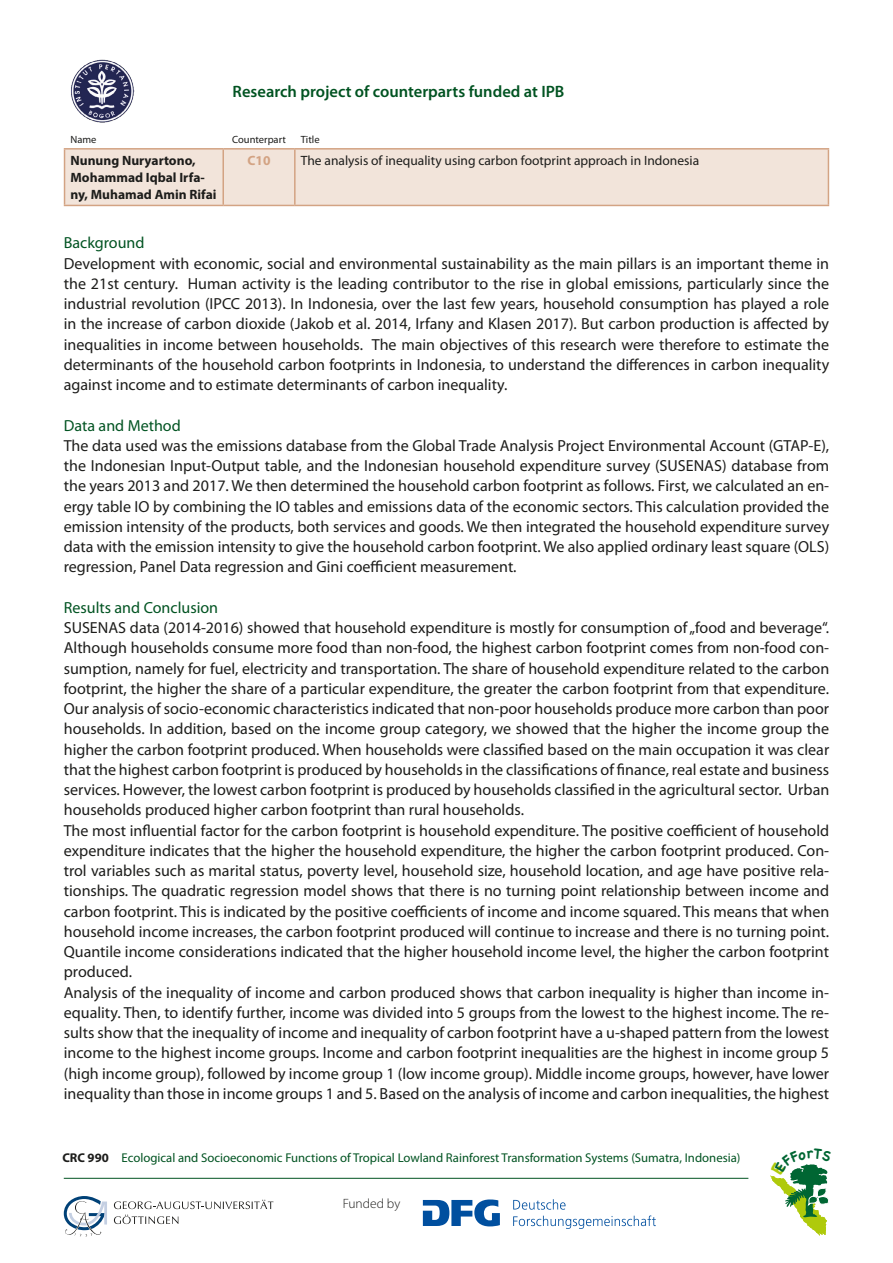
<style>
.page{position:relative;width:893px;height:1263px;background:#fff}
.page>*{position:absolute;margin:0;border:0;box-sizing:border-box;transform-origin:0 0}
.Lauftext{font:600 16.5px "Myriad Pro";color:#005321}
.Lauftext-2{font:16.05px/20.2px "Myriad Pro";color:#1d1d1b;text-align:justify}
.Lauftext-3{font:16.05px "Myriad Pro";color:#005321}
.Lauftext-4{font:13.5px "Myriad Pro";color:#1d1d1b}
.Lauftext-5{font:700 13.5px/17.2px "Myriad Pro";color:#1d1d1b}
.t1{font:300 13.5px "Myriad Pro";color:#1d1d1b}
.Lauftext-6{font:700 13.5px "Myriad Pro";color:#d3a383}
.t2{font:12.75px "Myriad Pro";color:#005321}
.Lauftext-7{font:10.5px "Myriad Pro";color:#1d1d1b}
.s1{font-weight:700;color:#1d1d1b}
</style>
<div class="page">
<svg style="left:423px;top:1199px;width:77px;height:27px"></svg>
<svg style="left:513px;top:1199px;width:143px;height:30px"></svg>
<svg style="left:64px;top:1196px;width:43px;height:40px"></svg>
<svg style="left:114px;top:1200px;width:159px;height:24px"></svg>
<hr style="left:64px;top:1178px;width:684px;height:1px;background:#005321">
<div style="left:65px;top:150px;width:763px;height:55px;background:#f2e4da"></div>
<hr style="left:64px;top:148px;width:159px;height:2px;background:#d3a383">
<hr style="left:64px;top:150px;width:1px;height:55px;background:#d3a383">
<hr style="left:223px;top:148px;width:72px;height:2px;background:#d3a383">
<hr style="left:222px;top:150px;width:2px;height:55px;background:#d3a383">
<hr style="left:295px;top:148px;width:534px;height:2px;background:#d3a383">
<hr style="left:294px;top:150px;width:2px;height:55px;background:#d3a383">
<hr style="left:828px;top:150px;width:1px;height:55px;background:#d3a383">
<hr style="left:64px;top:205px;width:159px;height:1px;background:#d3a383">
<hr style="left:223px;top:205px;width:72px;height:1px;background:#d3a383">
<hr style="left:295px;top:205px;width:534px;height:1px;background:#d3a383">
<img style="left:71px;top:59px;width:63px;height:64px">
<svg style="left:770px;top:1164px;width:59px;height:72px"></svg>
<p class="Lauftext" style="left:233px;top:81px;width:333px">Research project of counterparts funded at IPB</p>
<p class="Lauftext-7" style="left:71px;top:133px;width:27px">Name</p>
<p class="Lauftext-7" style="left:232px;top:133px;width:55px">Counterpart</p>
<p class="Lauftext-7" style="left:301px;top:133px;width:20px">Title</p>
<p class="Lauftext-5" style="left:71px;top:151px;width:148px">Nunung Nuryartono,<br>Mohammad Iqbal Irfa&shy;ny, Muhamad Amin Rifai</p>
<p class="Lauftext-6" style="left:248px;top:152px;width:25px">C10</p>
<p class="Lauftext-4" style="left:301px;top:152px;width:400px">The analysis of inequality using carbon footprint approach in Indonesia</p>
<p class="Lauftext-3" style="left:64px;top:233px;width:82px">Background</p>
<p class="Lauftext-2" style="left:64px;top:253px;width:767px">Development with economic, social and environmental sustainability as the main pillars is an important theme in the 21st century. Human activity is the leading contributor to the rise in global emissions, particularly since the industrial revolution (IPCC 2013). In Indonesia, over the last few years, household consumption has played a role in the increase of carbon dioxide (Jakob et al. 2014, Irfany and Klasen 2017). But carbon production is affected by inequalities in income between households. The main objectives of this research were therefore to estimate the determinants of the household carbon footprints in Indonesia, to understand the differences in carbon inequality against income and to estimate determinants of carbon inequality.</p>
<p class="Lauftext-3" style="left:64px;top:415px;width:119px">Data and Method</p>
<p class="Lauftext-2" style="left:64px;top:435px;width:767px">The data used was the emissions database from the Global Trade Analysis Project Environmental Account (GTAP-E), the Indonesian Input-Output table, and the Indonesian household expenditure survey (SUSENAS) database from the years 2013 and 2017. We then determined the household carbon footprint as follows. First, we calculated an en&shy;ergy table IO by combining the IO tables and emissions data of the economic sectors. This calculation provided the emission intensity of the products, both services and goods. We then integrated the household expenditure survey data with the emission intensity to give the household carbon footprint. We also applied ordinary least square (OLS) regression, Panel Data regression and Gini coefficient measurement.</p>
<p class="Lauftext-3" style="left:64px;top:597px;width:156px">Results and Conclusion</p>
<p class="Lauftext-2" style="left:64px;top:617px;width:767px">SUSENAS data (2014-2016) showed that household expenditure is mostly for consumption of „food and beverage“.<br>Although households consume more food than non-food, the highest carbon footprint comes from non-food con&shy;sumption, namely for fuel, electricity and transportation. The share of household expenditure related to the carbon footprint, the higher the share of a particular expenditure, the greater the carbon footprint from that expenditure.<br>Our analysis of socio-economic characteristics indicated that non-poor households produce more carbon than poor households. In addition, based on the income group category, we showed that the higher the income group the higher the carbon footprint produced. When households were classified based on the main occupation it was clear that the highest carbon footprint is produced by households in the classifications of finance, real estate and business services. However, the lowest carbon footprint is produced by households classified in the agricultural sector. Urban households produced higher carbon footprint than rural households.</p>
<p class="Lauftext-2" style="left:64px;top:820px;width:767px">The most influential factor for the carbon footprint is household expenditure. The positive coefficient of household expenditure indicates that the higher the household expenditure, the higher the carbon footprint produced. Con&shy;trol variables such as marital status, poverty level, household size, household location, and age have positive rela&shy;tionships. The quadratic regression model shows that there is no turning point relationship between income and carbon footprint. This is indicated by the positive coefficients of income and income squared. This means that when household income increases, the carbon footprint produced will continue to increase and there is no turning point.<br>Quantile income considerations indicated that the higher household income level, the higher the carbon footprint produced.</p>
<p class="Lauftext-2" style="left:64px;top:982px;width:767px">Analysis of the inequality of income and carbon produced shows that carbon inequality is higher than income in&shy;equality. Then, to identify further, income was divided into 5 groups from the lowest to the highest income. The re&shy;sults show that the inequality of income and inequality of carbon footprint have a u-shaped pattern from the lowest income to the highest income groups. Income and carbon footprint inequalities are the highest in income group 5 (high income group), followed by income group 1 (low income group). Middle income groups, however, have lower inequality than those in income groups 1 and 5. Based on the analysis of income and carbon inequalities, the highest</p>
<p class="t2" style="left:62px;top:1150px;width:680px"><span class="s1">CRC 990</span> Ecological and Socioeconomic Functions of Tropical Lowland Rainforest Transformation Systems (Sumatra, Indonesia)</p>
<p class="t1" style="left:343px;top:1195px;width:59px">Funded by</p>
</div>
